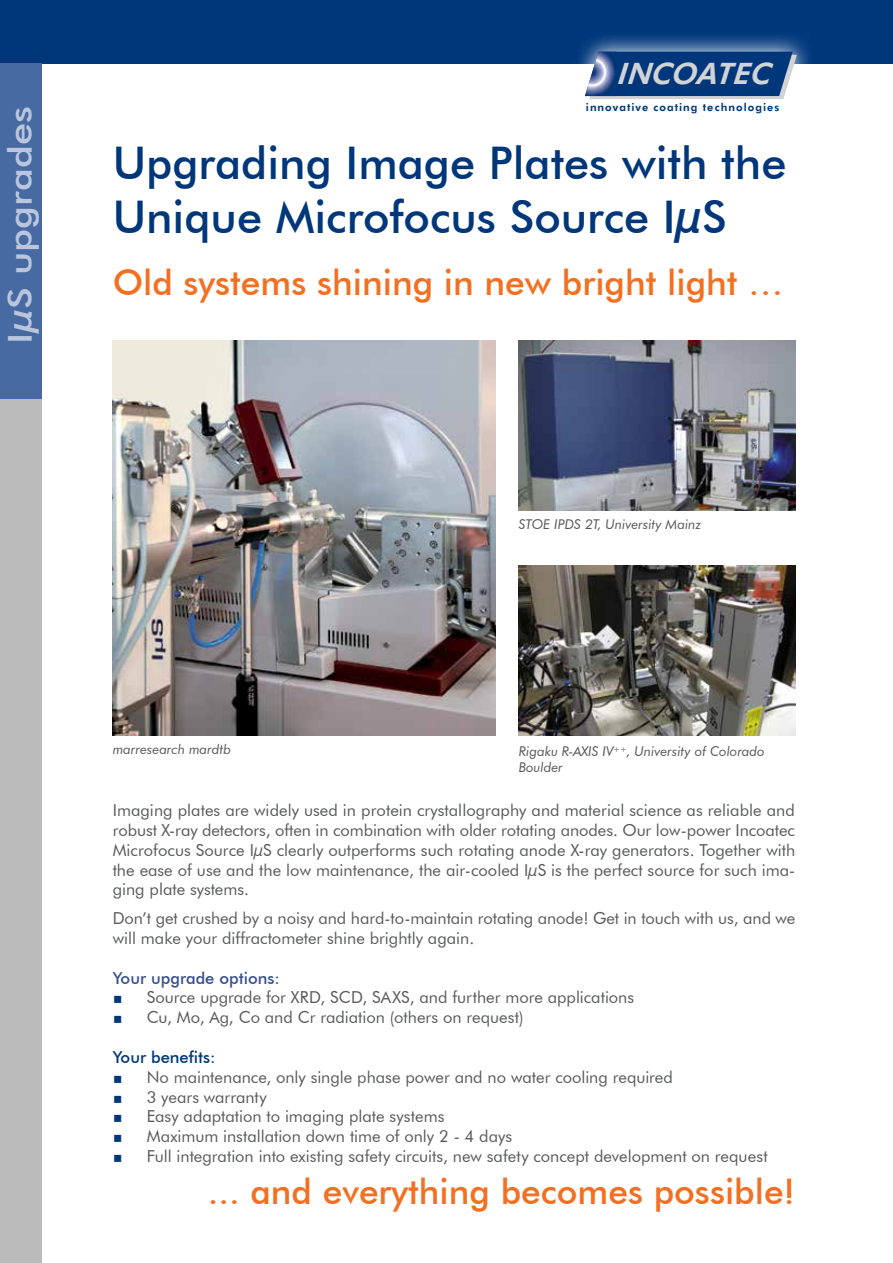
<style>
.page{position:relative;width:893px;height:1263px;background:#fff}
.page>*{position:absolute;margin:0;border:0;box-sizing:border-box;transform-origin:0 0}
.t1{font:500 45px/54px "Futura BT";color:#00377b}
.t2{font:500 35.25px "Futura BT";color:#f36f21}
.t3{font:500 33px "Futura BT";color:#bbc5dd;scale:1.2 1}
.t4{font:italic 800 29.55px "Futura BT";color:#d1d3d4}
.t5{font:16.5px/19.8px "Futura BT";color:#58595b}
.t6{font:500 16.5px "Futura BT";color:#38508e}
.t7{font:500 16.5px "Futura BT";color:#00377b}
.t8{font:italic 13.5px/16.2px "Futura BT";color:#58595b}
.t9{font:800 10.8px "Futura BT";letter-spacing:.095em;color:#00377b}
</style>
<div class="page">
<div style="left:0;top:26px;width:42px;height:1237px;background:#bbbbbc"></div>
<div style="left:0;top:0;width:893px;height:64px;background:#00377b"></div>
<svg style="left:579px;top:36px;width:230px;height:28px"></svg>
<svg style="left:585px;top:52px;width:212px;height:47px"></svg>
<img style="left:113px;top:340px;width:382px;height:396px">
<div style="left:0;top:63px;width:42px;height:336px;background:#466aa1"></div>
<img style="left:519px;top:340px;width:276px;height:170px">
<img style="left:519px;top:566px;width:276px;height:170px">
<h3 class="t3" style="left:0;top:344px;width:199px;rotate:-90deg">IµS upgrades</h3>
<h3 class="t4" style="left:617px;top:56px;width:161px">INCOATEC</h3>
<p class="t9" style="left:586px;top:101px;width:195px">innovative coating technologies</p>
<h1 class="t1" style="left:113px;top:135px;width:675px">Upgrading Image Plates with the<br>Unique Microfocus Source IµS</h1>
<h2 class="t2" style="left:113px;top:261px;width:672px">Old systems shining in new bright light …</h2>
<p class="t8" style="left:519px;top:516px;width:184px">STOE IPDS 2T, University Mainz</p>
<p class="t8" style="left:113px;top:741px;width:120px">marresearch mardtb</p>
<p class="t8" style="left:519px;top:743px;width:247px">Rigaku R-AXIS IV<sup>++</sup>, University of Colorado<br>Boulder</p>
<p class="t5" style="left:113px;top:800px;width:684px;text-align:justify">Imaging plates are widely used in protein crystallography and material science as reliable and robust X-ray detectors, often in combination with older rotating anodes. Our low-power Incoatec Microfocus Source IμS clearly outperforms such rotating anode X-ray generators. Together with the ease of use and the low maintenance, the air-cooled IμS is the perfect source for such ima&shy;ging plate systems.</p>
<p class="t5" style="left:113px;top:908px;width:684px">Don’t get crushed by a noisy and hard-to-maintain rotating anode! Get in touch with us, and we will make your diffractometer shine brightly again.</p>
<p class="t6" style="left:113px;top:968px;width:169px">Your upgrade options:</p>
<p class="t5" style="left:147px;top:987px;width:489px">Source upgrade for XRD, SCD, SAXS, and further more applications<br>Cu, Mo, Ag, Co and Cr radiation (others on request)</p>
<p class="t7" style="left:113px;top:1047px;width:104px">Your benefits:</p>
<p class="t5" style="left:147px;top:1067px;width:622px">No maintenance, only single phase power and no water cooling required<br>3 years warranty<br>Easy adaptation to imaging plate systems<br>Maximum installation down time of only 2 - 4 days<br>Full integration into existing safety circuits, new safety concept development on request</p>
<h2 class="t2" style="left:208px;top:1170px;width:589px">... and everything becomes possible!</h2>
</div>
